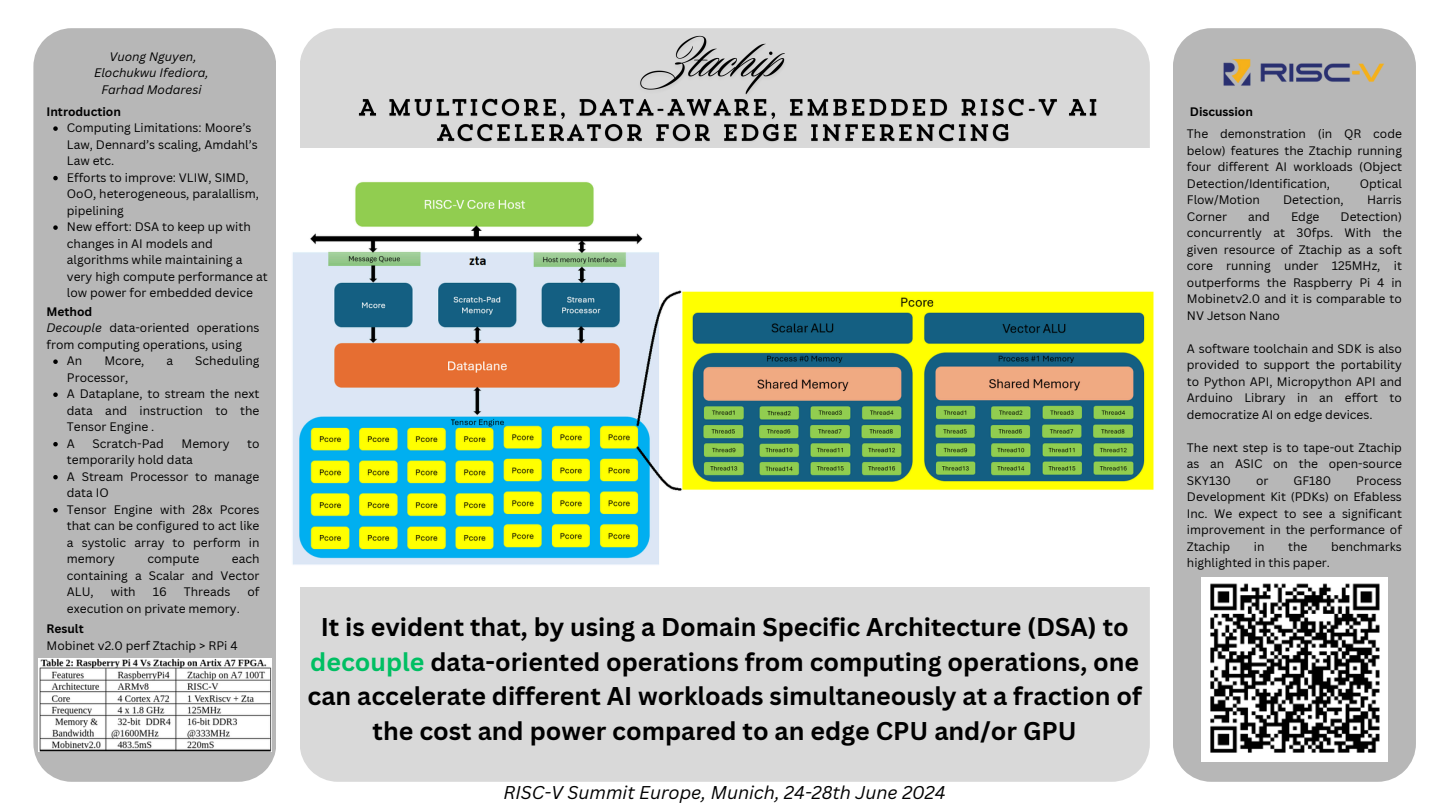
<style>
.page{position:relative;width:1440px;height:810px;background:#fff}
.page>*{position:absolute;margin:0;border:0;box-sizing:border-box;transform-origin:0 0}
.t1{font:700 25px/34.5px "Canva Sans";color:#000;text-align:center}
.t2{font:italic 18px "Canva Sans";color:#000}
.t3{font:12px/16.5px "Canva Sans";color:#000;text-align:justify}
.t4{font:italic 12px "Canva Sans";color:#000}
.t5{font:700 12px "Canva Sans";color:#000}
.s1{font-style:italic}
.s2{color:#00bf63}
</style>
<div class="page">
<div style="left:33px;top:28px;width:243px;height:754px;background:#b7b7b7"></div>
<div style="left:300px;top:28px;width:850px;height:754px;background:#d9d9d9"></div>
<div style="left:1173px;top:28px;width:243px;height:754px;background:#b7b7b7"></div>
<img style="left:1202px;top:578px;width:185px;height:184px">
<img style="left:292px;top:148px;width:862px;height:438px">
<img style="left:39px;top:659px;width:232px;height:93px">
<img style="left:1212px;top:37px;width:177px;height:71px">
<img style="left:634px;top:28px;width:162px;height:69px">
<img style="left:346px;top:97px;width:754px;height:49px">
<svg style="left:53px;top:126px;width:5px;height:5px"></svg>
<svg style="left:53px;top:176px;width:5px;height:4px"></svg>
<svg style="left:53px;top:225px;width:5px;height:5px"></svg>
<svg style="left:53px;top:359px;width:5px;height:5px"></svg>
<svg style="left:53px;top:392px;width:5px;height:5px"></svg>
<svg style="left:53px;top:442px;width:5px;height:4px"></svg>
<svg style="left:53px;top:475px;width:5px;height:4px"></svg>
<svg style="left:53px;top:508px;width:5px;height:4px"></svg>
<p class="t4" style="left:109px;top:48px;width:89px">Vuong Nguyen,</p>
<p class="t4" style="left:94px;top:65px;width:116px">Elochukwu Ifediora,</p>
<p class="t4" style="left:101px;top:81px;width:102px">Farhad Modaresi</p>
<p class="t5" style="left:47px;top:103px;width:76px">Introduction</p>
<p class="t3" style="left:67px;top:119px;width:192px;text-align:left">Computing Limitations: Moore’s<br>Law, Dennard’s scaling, Amdahl’s<br>Law etc.</p>
<p class="t3" style="left:67px;top:169px;width:194px;text-align:left">Efforts to improve: VLIW, SIMD,<br>OoO, heterogeneous, paralallism, pipelining</p>
<p class="t3" style="left:67px;top:218px;width:202px;text-align:left">New effort: DSA to keep up with changes in AI models and algorithms while maintaining a very high compute performance at low power for embedded device</p>
<p class="t5" style="left:47px;top:303px;width:47px">Method</p>
<p class="t3" style="left:47px;top:320px;width:214px"><span class="s1">Decouple</span> data-oriented operations from computing operations, using</p>
<p class="t3" style="left:67px;top:353px;width:17px">An</p>
<p class="t3" style="left:104px;top:353px;width:41px">Mcore,</p>
<p class="t3" style="left:167px;top:353px;width:8px">a</p>
<p class="t3" style="left:195px;top:353px;width:66px">Scheduling</p>
<p class="t3" style="left:67px;top:369px;width:63px">Processor,</p>
<p class="t3" style="left:67px;top:386px;width:194px">A Dataplane, to stream the next data and instruction to the Tensor Engine .</p>
<p class="t3" style="left:67px;top:435px;width:10px">A</p>
<p class="t3" style="left:93px;top:435px;width:73px">Scratch-Pad</p>
<p class="t3" style="left:182px;top:435px;width:49px">Memory</p>
<p class="t3" style="left:247px;top:435px;width:14px">to</p>
<p class="t3" style="left:67px;top:452px;width:128px">temporarily hold data</p>
<p class="t3" style="left:67px;top:468px;width:194px">A Stream Processor to manage data IO</p>
<h2 class="t3" style="left:67px;top:501px;width:194px">Tensor Engine with 28x Pcores that can be configured to act like a systolic array to perform in memory</h2>
<h2 class="t3" style="left:67px;top:551px;width:194px;text-indent:165px">each containing a Scalar and Vector ALU,</h2>
<h2 class="t3" style="left:147px;top:551px;width:53px">compute</h2>
<h2 class="t3" style="left:111px;top:584px;width:26px">with</h2>
<h2 class="t3" style="left:153px;top:584px;width:16px">16</h2>
<h2 class="t3" style="left:184px;top:584px;width:48px">Threads</h2>
<h2 class="t3" style="left:247px;top:584px;width:14px">of</h2>
<h2 class="t3" style="left:67px;top:600px;width:174px">execution on private memory.</h2>
<p class="t5" style="left:47px;top:621px;width:39px">Result</p>
<h5 class="t3" style="left:47px;top:637px;width:193px">Mobinet v2.0 perf Ztachip &gt; RPi 4</h5>
<p class="t1" style="left:308px;top:609px;width:836px">It is evident that, by using a Domain Specific Architecture (DSA) to <span class="s2">decouple</span> data-oriented operations from computing operations, one can accelerate different AI workloads simultaneously at a fraction of the cost and power compared to an edge CPU and/or GPU</p>
<h4 class="t2" style="left:504px;top:780px;width:444px">RISC-V Summit Europe, Munich, 24-28th June 2024</h4>
<p class="t5" style="left:1190px;top:103px;width:65px">Discussion</p>
<p class="t3" style="left:1187px;top:125px;width:217px">The demonstration (in QR code below) features the Ztachip running four different AI workloads (Object Detection/Identification,</p>
<p class="t3" style="left:1360px;top:175px;width:44px">Optical</p>
<p class="t3" style="left:1187px;top:191px;width:74px">Flow/Motion</p>
<p class="t3" style="left:1283px;top:191px;width:62px">Detection,</p>
<p class="t3" style="left:1367px;top:191px;width:36px">Harris</p>
<p class="t3" style="left:1187px;top:208px;width:42px">Corner</p>
<p class="t3" style="left:1248px;top:208px;width:23px">and</p>
<p class="t3" style="left:1291px;top:208px;width:30px">Edge</p>
<p class="t3" style="left:1187px;top:208px;width:217px;text-indent:154px">Detection) concurrently at 30fps. With the given resource of Ztachip as a soft core running under 125MHz, it outperforms the Raspberry Pi 4 in Mobinetv2.0 and it is comparable to NV Jetson Nano</p>
<p class="t3" style="left:1187px;top:340px;width:217px">A software toolchain and SDK is also provided to support the portability to Python API, Micropython API and Arduino Library in an effort to democratize AI on edge devices.</p>
<p class="t3" style="left:1187px;top:439px;width:217px">The next step is to tape-out Ztachip as an ASIC on the open-source SKY130</p>
<p class="t3" style="left:1256px;top:472px;width:14px">or</p>
<p class="t3" style="left:1293px;top:472px;width:39px">GF180</p>
<p class="t3" style="left:1187px;top:472px;width:217px;text-indent:169px">Process Development Kit (PDKs) on Efabless Inc. We expect to see a significant improvement in the performance of Ztachip</p>
<p class="t3" style="left:1254px;top:538px;width:12px">in</p>
<p class="t3" style="left:1288px;top:538px;width:21px">the</p>
<p class="t3" style="left:1331px;top:538px;width:72px">benchmarks</p>
<p class="t3" style="left:1187px;top:554px;width:145px">highlighted in this paper.</p>
</div>
